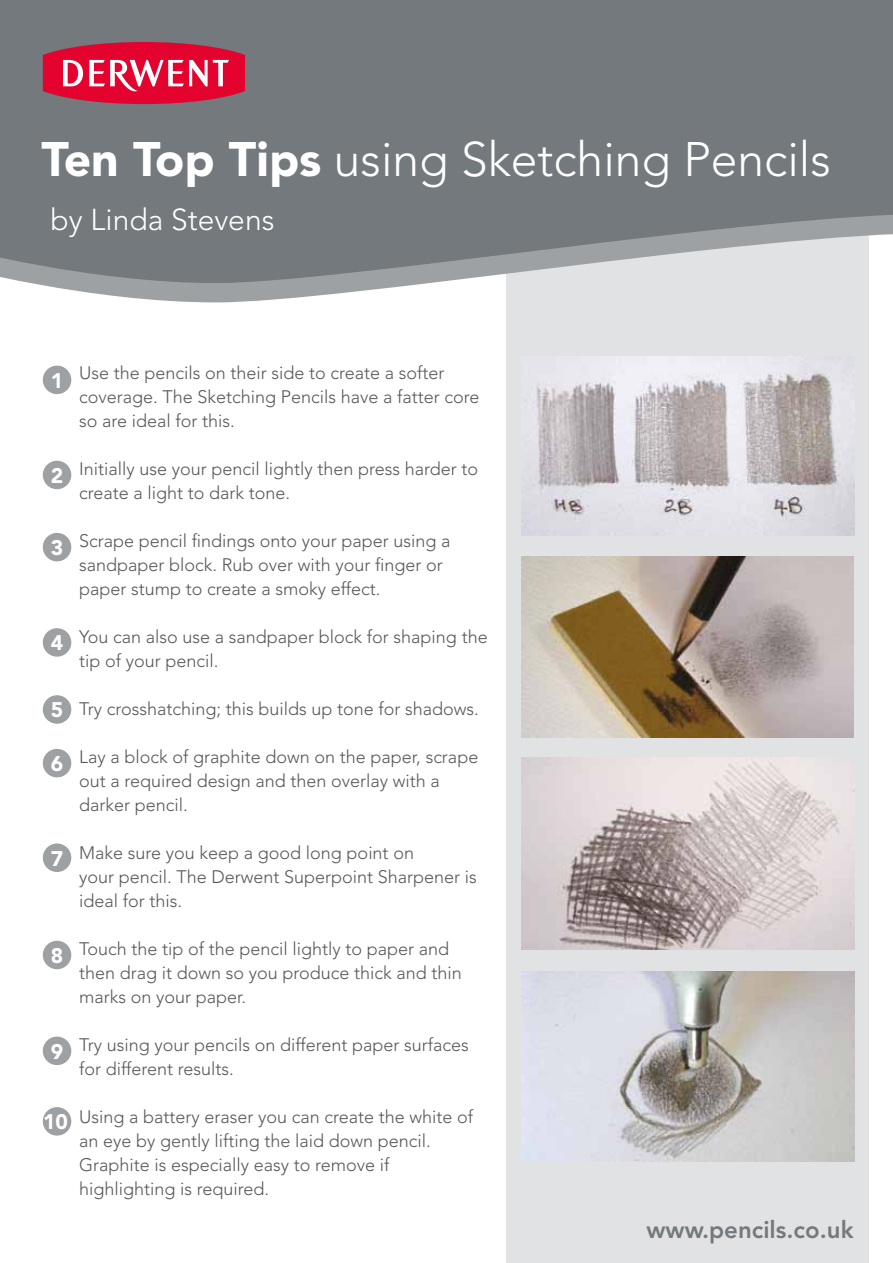
<style>
.page{position:relative;width:893px;height:1263px;background:#fff}
.page>*{position:absolute;margin:0;border:0;box-sizing:border-box;transform-origin:0 0}
.t1{font:300 48px "Avenir LT Std";color:#fff}
.t2{font:300 30px "Avenir LT Std";color:#fff}
.t3{font:800 24px "Avenir LT Std";color:#73797c}
.t4{font:900 21px "Avenir LT Std";color:#fff}
.t5{font:300 18px/24px "Avenir LT Std";color:#575756}
.s1{font-weight:900}
</style>
<div class="page">
<div style="left:506px;top:207px;width:363px;height:1056px;background:#e1e2e3"></div>
<div style="left:43px;top:366px;width:28px;height:28px;background:#9da1a4;border-radius:50%"></div>
<svg style="left:31px;top:283px;width:398px;height:19px;fill:#9da1a4"></svg>
<svg style="left:0;top:0;width:893px;height:283px;background:#7b8083"></svg>
<svg style="left:43px;top:42px;width:202px;height:62px;background:#da3454"></svg>
<div style="left:43px;top:461px;width:28px;height:28px;background:#9da1a4;border-radius:50%"></div>
<div style="left:43px;top:533px;width:28px;height:28px;background:#9da1a4;border-radius:50%"></div>
<div style="left:43px;top:628px;width:28px;height:29px;background:#9da1a4;border-radius:50%"></div>
<div style="left:43px;top:695px;width:28px;height:29px;background:#9da1a4;border-radius:50%"></div>
<div style="left:43px;top:749px;width:28px;height:28px;background:#9da1a4;border-radius:50%"></div>
<div style="left:43px;top:843px;width:28px;height:29px;background:#9da1a4;border-radius:50%"></div>
<div style="left:43px;top:941px;width:28px;height:28px;background:#9da1a4;border-radius:50%"></div>
<div style="left:43px;top:1036px;width:28px;height:29px;background:#9da1a4;border-radius:50%"></div>
<div style="left:43px;top:1107px;width:28px;height:28px;background:#9da1a4;border-radius:50%"></div>
<img style="left:521px;top:356px;width:333px;height:180px">
<img style="left:521px;top:556px;width:332px;height:182px">
<img style="left:521px;top:757px;width:333px;height:192px">
<img style="left:521px;top:971px;width:333px;height:191px">
<h1 class="t1" style="left:41px;top:131px;width:791px"><span class="s1">Ten Top Tips</span> using Sketching Pencils</h1>
<h2 class="t2" style="left:50px;top:202px;width:225px">by Linda Stevens</h2>
<p class="t4" style="left:51px;top:368px;width:14px">1</p>
<p class="t4" style="left:51px;top:463px;width:14px">2</p>
<p class="t4" style="left:51px;top:535px;width:14px">3</p>
<p class="t4" style="left:51px;top:630px;width:14px">4</p>
<p class="t4" style="left:51px;top:697px;width:14px">5</p>
<p class="t4" style="left:51px;top:751px;width:14px">6</p>
<p class="t4" style="left:51px;top:845px;width:14px">7</p>
<p class="t4" style="left:51px;top:943px;width:14px">8</p>
<p class="t4" style="left:51px;top:1039px;width:14px">9</p>
<p class="t4" style="left:43px;top:1109px;width:26px">10</p>
<p class="t5" style="left:79px;top:361px;width:402px">Use the pencils on their side to create a softer coverage. The Sketching Pencils have a fatter core so are ideal for this.</p>
<p class="t5" style="left:79px;top:457px;width:401px">Initially use your pencil lightly then press harder to create a light to dark tone.</p>
<p class="t5" style="left:79px;top:529px;width:373px">Scrape pencil findings onto your paper using a sandpaper block. Rub over with your finger or paper stump to create a smoky effect.</p>
<p class="t5" style="left:79px;top:625px;width:410px">You can also use a sandpaper block for shaping the tip of your pencil.</p>
<p class="t5" style="left:79px;top:697px;width:401px">Try crosshatching; this builds up tone for shadows.</p>
<p class="t5" style="left:79px;top:745px;width:401px">Lay a block of graphite down on the paper, scrape out a required design and then overlay with a darker pencil.</p>
<p class="t5" style="left:79px;top:841px;width:399px">Make sure you keep a good long point on<br>your pencil. The Derwent Superpoint Sharpener is ideal for this.</p>
<p class="t5" style="left:79px;top:937px;width:384px">Touch the tip of the pencil lightly to paper and then drag it down so you produce thick and thin marks on your paper.</p>
<p class="t5" style="left:79px;top:1033px;width:391px">Try using your pencils on different paper surfaces for different results.</p>
<p class="t5" style="left:79px;top:1105px;width:396px">Using a battery eraser you can create the white of an eye by gently lifting the laid down pencil.<br>Graphite is especially easy to remove if highlighting is required.</p>
<h3 class="t3" style="left:646px;top:1215px;width:209px">www.pencils.co.uk</h3>
</div>
